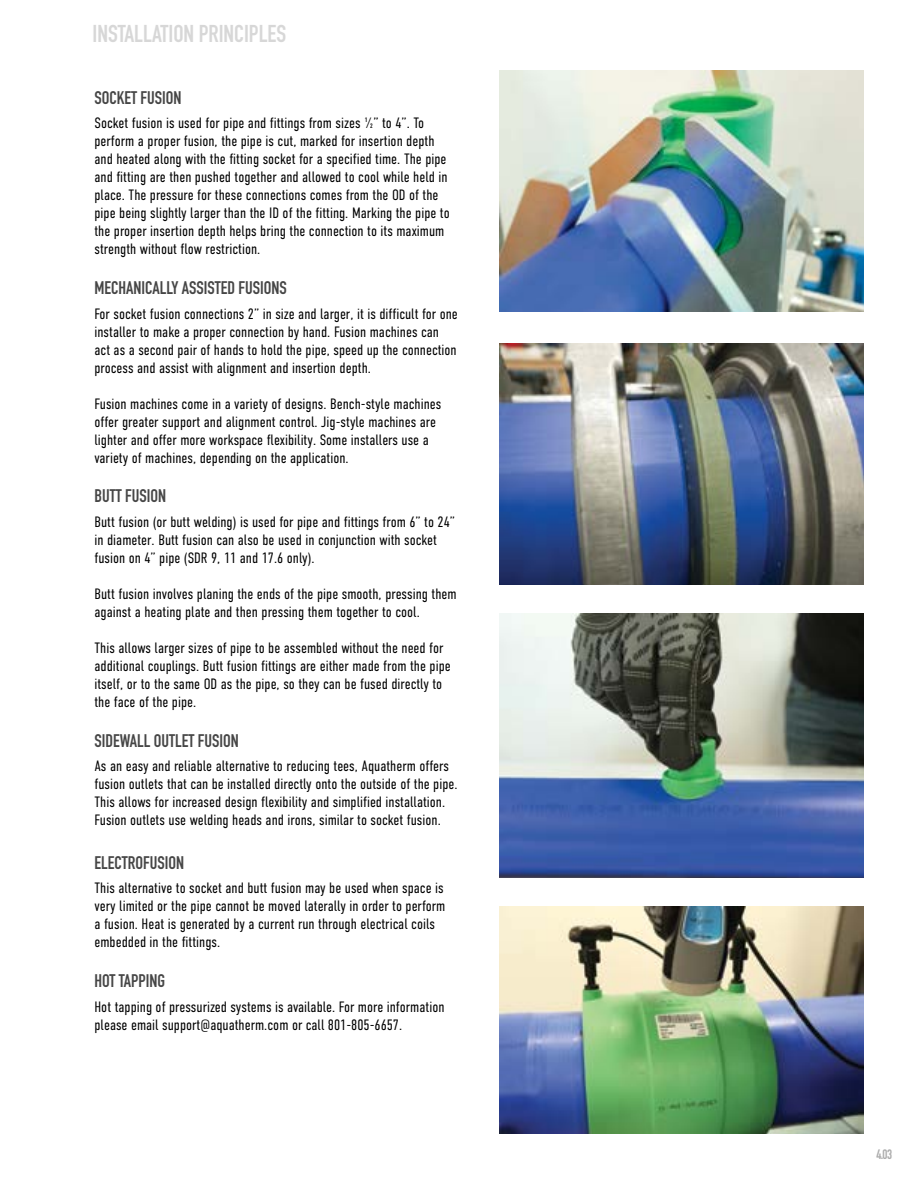
<style>
.page{position:relative;width:918px;height:1188px;background:#fff}
.page>*{position:absolute;margin:0;border:0;box-sizing:border-box;transform-origin:0 0}
.t1{font:700 24px "DIN Condensed";color:#d7d7d7}
.t2{font:700 18px "DIN Condensed";color:#464646}
.t3{font:300 15px/18px "DIN Condensed";color:#000}
.t4{font:700 13.5px "DIN Condensed";color:#acacac}
</style>
<div class="page">
<img style="left:500px;top:71px;width:364px;height:241px">
<img style="left:500px;top:613px;width:364px;height:265px">
<img style="left:500px;top:344px;width:364px;height:241px">
<img style="left:500px;top:906px;width:364px;height:228px">
<h1 class="t1" style="left:93px;top:17px;width:195px">INSTALLATION PRINCIPLES</h1>
<p class="t2" style="left:94px;top:85px;width:88px">SOCKET FUSION</p>
<p class="t3" style="left:94px;top:114px;width:357px">Socket fusion is used for pipe and fittings from sizes ½” to 4”. To perform a proper fusion, the pipe is cut, marked for insertion depth and heated along with the fitting socket for a specified time. The pipe and fitting are then pushed together and allowed to cool while held in place. The pressure for these connections comes from the OD of the pipe being slightly larger than the ID of the fitting. Marking the pipe to the proper insertion depth helps bring the connection to its maximum strength without flow restriction.</p>
<p class="t2" style="left:94px;top:276px;width:194px">MECHANICALLY ASSISTED FUSIONS</p>
<p class="t3" style="left:94px;top:305px;width:365px">For socket fusion connections 2” in size and larger, it is difficult for one installer to make a proper connection by hand. Fusion machines can act as a second pair of hands to hold the pipe, speed up the connection process and assist with alignment and insertion depth.</p>
<p class="t3" style="left:94px;top:395px;width:348px">Fusion machines come in a variety of designs. Bench-style machines offer greater support and alignment control. Jig-style machines are lighter and offer more workspace flexibility. Some installers use a variety of machines, depending on the application.</p>
<p class="t2" style="left:94px;top:484px;width:73px">BUTT FUSION</p>
<p class="t3" style="left:94px;top:513px;width:362px">Butt fusion (or butt welding) is used for pipe and fittings from 6” to 24” in diameter. Butt fusion can also be used in conjunction with socket fusion on 4” pipe (SDR 9, 11 and 17.6 only).</p>
<p class="t3" style="left:94px;top:585px;width:364px">Butt fusion involves planing the ends of the pipe smooth, pressing them against a heating plate and then pressing them together to cool.</p>
<p class="t3" style="left:94px;top:639px;width:358px">This allows larger sizes of pipe to be assembled without the need for additional couplings. Butt fusion fittings are either made from the pipe itself, or to the same OD as the pipe, so they can be fused directly to the face of the pipe.</p>
<p class="t2" style="left:94px;top:728px;width:146px">SIDEWALL OUTLET FUSION</p>
<p class="t3" style="left:94px;top:757px;width:365px">As an easy and reliable alternative to reducing tees, Aquatherm offers fusion outlets that can be installed directly onto the outside of the pipe.<br>This allows for increased design flexibility and simplified installation.<br>Fusion outlets use welding heads and irons, similar to socket fusion.</p>
<p class="t2" style="left:94px;top:850px;width:91px">ELECTROFUSION</p>
<p class="t3" style="left:94px;top:879px;width:353px">This alternative to socket and butt fusion may be used when space is very limited or the pipe cannot be moved laterally in order to perform a fusion. Heat is generated by a current run through electrical coils embedded in the fittings.</p>
<p class="t2" style="left:94px;top:969px;width:72px">HOT TAPPING</p>
<p class="t3" style="left:94px;top:998px;width:352px">Hot tapping of pressurized systems is available. For more information please email support@aquatherm.com or call 801-805-6657.</p>
<p class="t4" style="left:876px;top:1145px;width:17px">4.03</p>
</div>
